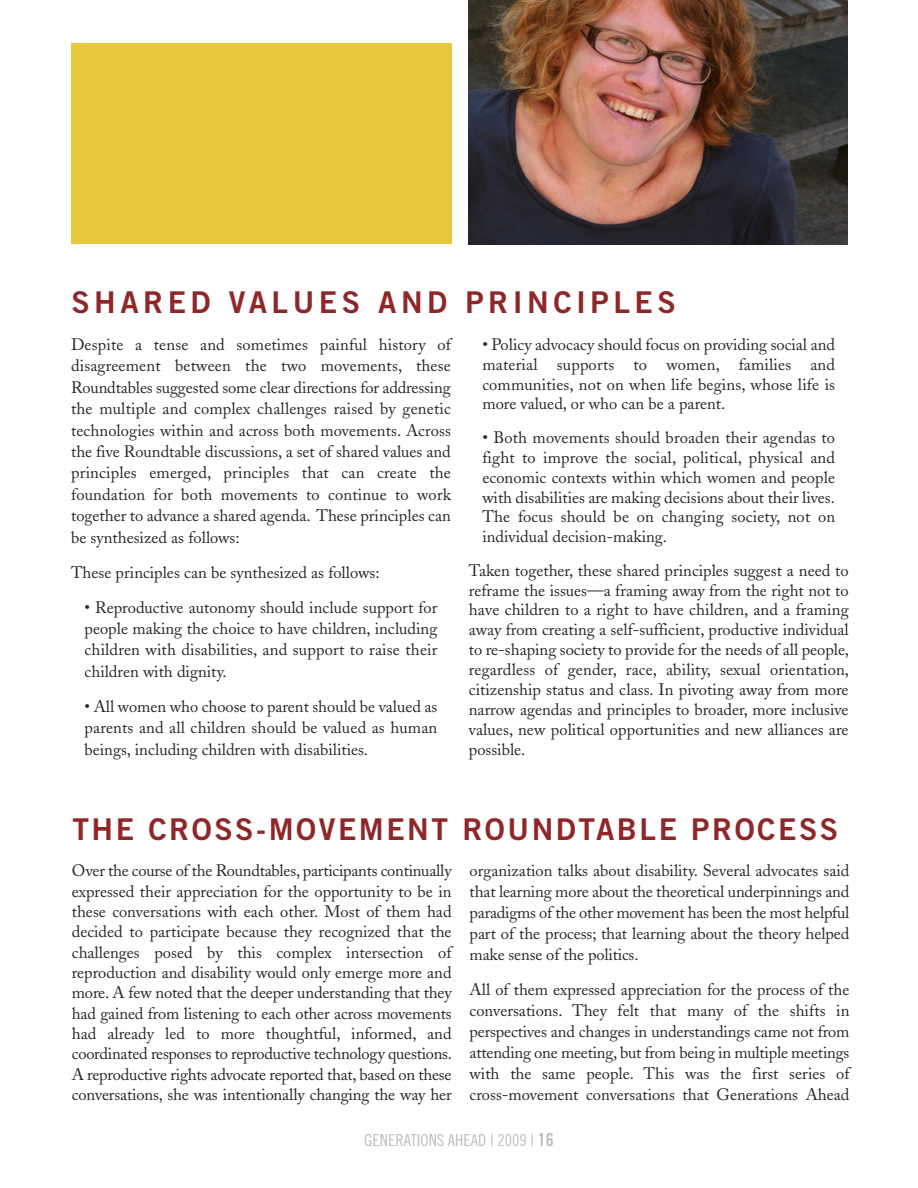
<style>
.page{position:relative;width:918px;height:1188px;background:#fff}
.page>*{position:absolute;margin:0;border:0;box-sizing:border-box;transform-origin:0 0}
.t1{font:30px "Trade Gothic Bold Two";letter-spacing:.085em;color:#8f2729}
.t2{font:30px "Trade Gothic Bold Two";letter-spacing:.15em;color:#8f2729}
.t3{font:16.5px/20px "Adobe Caslon";color:#272627;text-align:justify}
.t4{font:16.5px "Trade Gothic Cond Eighteen";color:#bebebe}
.s1{font-family:"Trade Gothic Bold Cond Twenty";font-size:18px}
</style>
<div class="page">
<div style="left:71px;top:43px;width:381px;height:201px;background:#e6c83e"></div>
<img style="left:468px;top:0;width:379px;height:244px">
<h1 class="t2" style="left:71px;top:291px;width:606px">SHARED VALUES AND PRINCIPLES</h1>
<p class="t3" style="left:71px;top:335px;width:381px;line-height:21.5px">Despite a tense and sometimes painful history of disagreement between the two movements, these Roundtables suggested some clear directions for addressing the multiple and complex challenges raised by genetic technologies within and across both movements. Across the five Roundtable discussions, a set of shared values and principles emerged, principles that can create the foundation for both movements to continue to work together to advance a shared agenda. These principles can be synthesized as follows:</p>
<p class="t3" style="left:71px;top:564px;width:310px">These principles can be synthesized as follows:</p>
<p class="t3" style="left:85px;top:598px;width:354px;line-height:21.5px">• Reproductive autonomy should include support for people making the choice to have children, including children with disabilities, and support to raise their children with dignity.</p>
<p class="t3" style="left:85px;top:697px;width:354px;line-height:21.5px">• All women who choose to parent should be valued as parents and all children should be valued as human beings, including children with disabilities.</p>
<p class="t3" style="left:482px;top:336px;width:354px">• Policy advocacy should focus on providing social and material supports to women, families and communities, not on when life begins, whose life is more valued, or who can be a parent.</p>
<p class="t3" style="left:482px;top:429px;width:354px">• Both movements should broaden their agendas to fight to improve the social, political, physical and economic contexts within which women and people with disabilities are making decisions about their lives.<br>The focus should be on changing society, not on individual decision-making.</p>
<p class="t3" style="left:469px;top:562px;width:382px">Taken together, these shared principles suggest a need to reframe the issues—a framing away from the right not to have children to a right to have children, and a framing away from creating a self-sufficient, productive individual to re-shaping society to provide for the needs of all people, regardless of gender, race, ability, sexual orientation, citizenship status and class. In pivoting away from more narrow agendas and principles to broader, more inclusive values, new political opportunities and new alliances are possible.</p>
<h1 class="t1" style="left:72px;top:818px;width:767px">THE CROSS-MOVEMENT ROUNDTABLE PROCESS</h1>
<p class="t3" style="left:72px;top:862px;width:382px;line-height:20.4px">Over the course of the Roundtables, participants continually expressed their appreciation for the opportunity to be in these conversations with each other. Most of them had decided to participate because they recognized that the challenges posed by this complex intersection of reproduction and disability would only emerge more and more. A few noted that the deeper understanding that they had gained from listening to each other across movements had already led to more thoughtful, informed, and coordinated responses to reproductive technology questions.<br>A reproductive rights advocate reported that, based on these conversations, she was intentionally changing the way her</p>
<p class="t3" style="left:470px;top:862px;width:381px;line-height:21px">organization talks about disability. Several advocates said that learning more about the theoretical underpinnings and paradigms of the other movement has been the most helpful part of the process; that learning about the theory helped make sense of the politics.</p>
<p class="t3" style="left:470px;top:981px;width:381px;line-height:21px">All of them expressed appreciation for the process of the conversations. They felt that many of the shifts in perspectives and changes in understandings came not from attending one meeting, but from being in multiple meetings with the same people. This was the first series of cross-movement conversations that Generations Ahead</p>
<p class="t4" style="left:364px;top:1134px;width:191px">GENERATIONS AHEAD | 2009 | <span class="s1">16</span></p>
</div>
